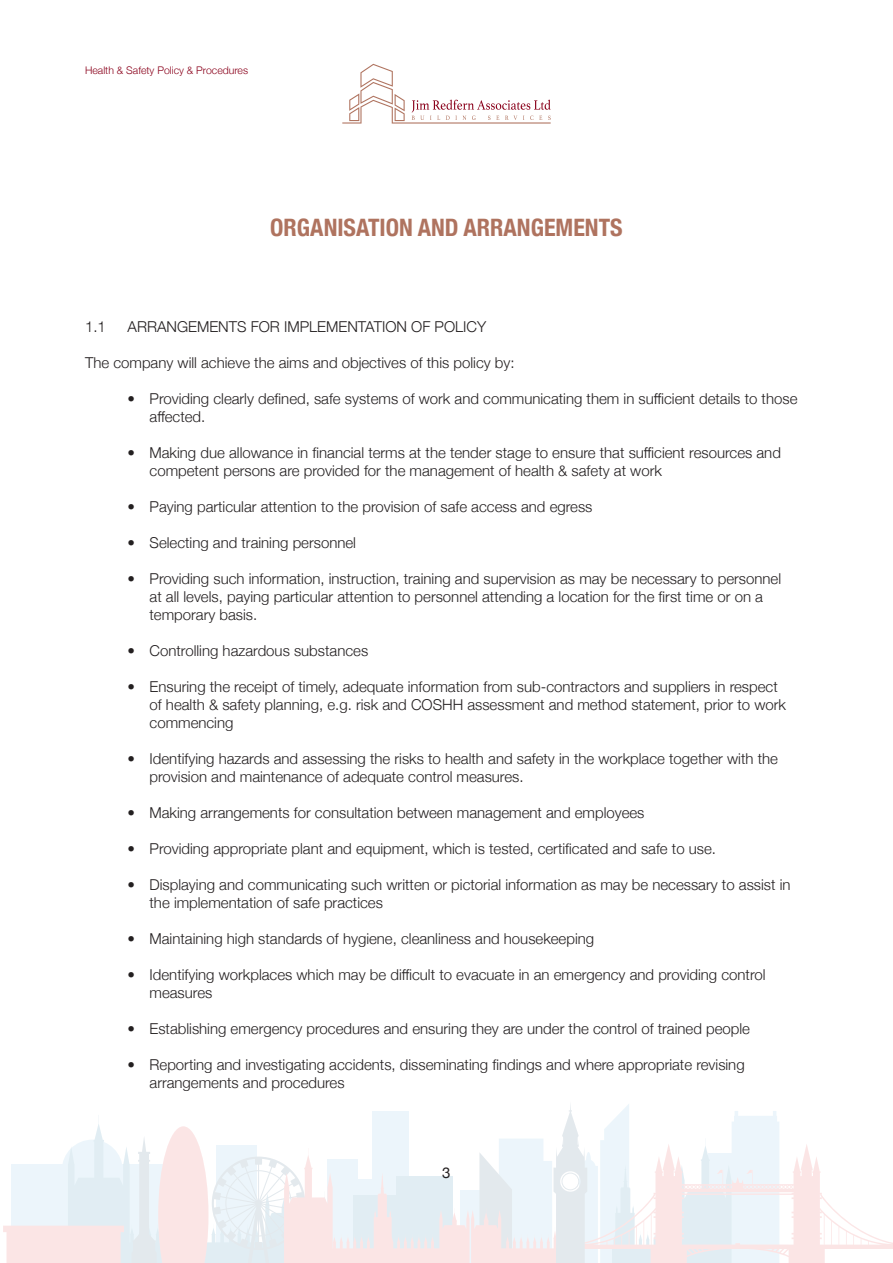
<style>
.page{position:relative;width:893px;height:1263px;background:#fff}
.page>*{position:absolute;margin:0;border:0;box-sizing:border-box;transform-origin:0 0}
.t1{font:700 condensed 24px "Helvetica Neue";color:#af735f}
.t2{font:300 15px/18px "Helvetica Neue";color:#231f20}
.t3{font:15px "Helvetica Neue";color:#231f20}
.t4{font:300 10.5px "Helvetica Neue";color:#8a011b}
</style>
<div class="page">
<svg style="left:3px;top:1104px;width:890px;height:159px"></svg>
<svg style="left:342px;top:64px;width:209px;height:60px"></svg>
<p class="t4" style="left:85px;top:62px;width:165px">Health &amp; Safety Policy &amp; Procedures</p>
<h1 class="t1" style="left:270px;top:207px;width:354px">ORGANISATION AND ARRANGEMENTS</h1>
<p class="t2" style="left:85px;top:317px;width:22px">1.1</p>
<p class="t2" style="left:128px;top:317px;width:360px">ARRANGEMENTS FOR IMPLEMENTATION OF POLICY</p>
<p class="t2" style="left:85px;top:353px;width:431px">The company will achieve the aims and objectives of this policy by:</p>
<p class="t2" style="left:150px;top:389px;width:649px;text-indent:-22px">• Providing clearly defined, safe systems of work and communicating them in sufficient details to those affected.</p>
<p class="t2" style="left:150px;top:443px;width:633px;text-indent:-22px">• Making due allowance in financial terms at the tender stage to ensure that sufficient resources and competent persons are provided for the management of health &amp; safety at work</p>
<p class="t2" style="left:128px;top:497px;width:466px">• Paying particular attention to the provision of safe access and egress</p>
<p class="t2" style="left:128px;top:533px;width:230px">• Selecting and training personnel</p>
<p class="t2" style="left:150px;top:569px;width:633px;text-indent:-22px">• Providing such information, instruction, training and supervision as may be necessary to personnel at all levels, paying particular attention to personnel attending a location for the first time or on a temporary basis.</p>
<p class="t2" style="left:128px;top:641px;width:242px">• Controlling hazardous substances</p>
<p class="t2" style="left:150px;top:677px;width:638px;text-indent:-22px">• Ensuring the receipt of timely, adequate information from sub-contractors and suppliers in respect of health &amp; safety planning, e.g. risk and COSHH assessment and method statement, prior to work commencing</p>
<p class="t2" style="left:150px;top:749px;width:630px;text-indent:-22px">• Identifying hazards and assessing the risks to health and safety in the workplace together with the provision and maintenance of adequate control measures.</p>
<p class="t2" style="left:128px;top:803px;width:518px">• Making arrangements for consultation between management and employees</p>
<p class="t2" style="left:128px;top:839px;width:590px">• Providing appropriate plant and equipment, which is tested, certificated and safe to use.</p>
<p class="t2" style="left:150px;top:875px;width:642px;text-indent:-22px">• Displaying and communicating such written or pictorial information as may be necessary to assist in the implementation of safe practices</p>
<p class="t2" style="left:128px;top:929px;width:468px">• Maintaining high standards of hygiene, cleanliness and housekeeping</p>
<p class="t2" style="left:150px;top:965px;width:618px;text-indent:-22px">• Identifying workplaces which may be difficult to evacuate in an emergency and providing control measures</p>
<p class="t2" style="left:128px;top:1019px;width:624px">• Establishing emergency procedures and ensuring they are under the control of trained people</p>
<p class="t2" style="left:150px;top:1055px;width:597px;text-indent:-22px">• Reporting and investigating accidents, disseminating findings and where appropriate revising arrangements and procedures</p>
<p class="t3" style="left:442px;top:1162px;width:10px">3</p>
</div>
